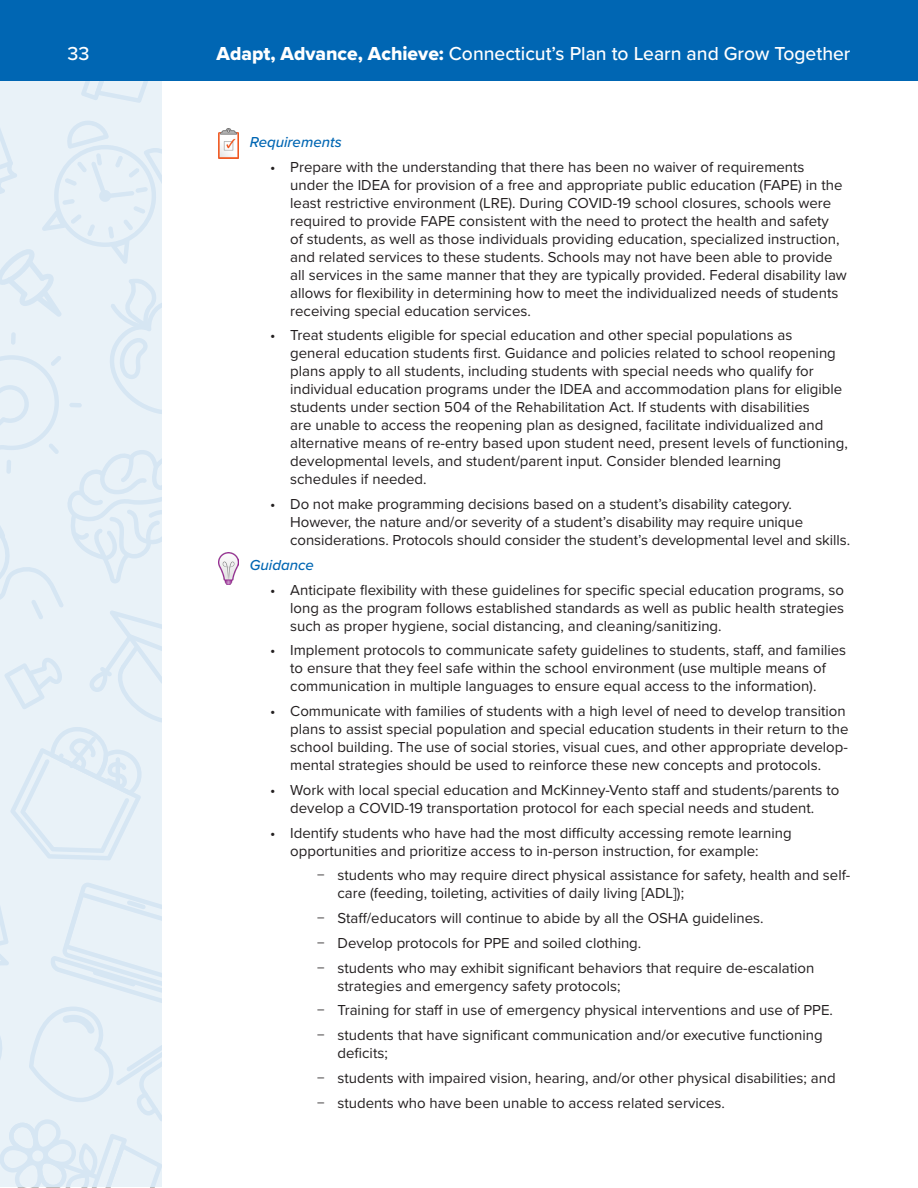
<style>
.page{position:relative;width:918px;height:1188px;background:#fff}
.page>*{position:absolute;margin:0;border:0;box-sizing:border-box;transform-origin:0 0}
.t1{font:500 19.5px "Proxima Nova";color:#fff}
.t2{font:15px/18px "Proxima Nova";color:#231f20}
.Requirements___Guida{font:italic 500 15px "Proxima Nova";color:#0066b3}
.s1{font-family:"Proxima Nova Extrabld";font-weight:400}
</style>
<div class="page">
<svg style="left:1px;top:81px;width:161px;height:1106px;background:#e6f0f7"></svg>
<div style="left:0;top:0;width:918px;height:81px;background:#0066b3"></div>
<img style="left:219px;top:128px;width:20px;height:31px">
<svg style="left:218px;top:552px;width:21px;height:15px"></svg>
<img style="left:219px;top:553px;width:19px;height:32px">
<h1 class="t1" style="left:68px;top:39px;width:24px">33</h1>
<h1 class="t1" style="left:217px;top:39px;width:635px"><span class="s1">Adapt, Advance, Achieve:</span> Connecticut’s Plan to Learn and Grow Together</h1>
<p class="Requirements___Guida" style="left:250px;top:131px;width:94px">Requirements</p>
<p class="t2" style="left:290px;top:157px;width:558px;text-indent:-20px">• Prepare with the understanding that there has been no waiver of requirements<br>under the IDEA for provision of a free and appropriate public education (FAPE) in the least restrictive environment (LRE). During COVID-19 school closures, schools were required to provide FAPE consistent with the need to protect the health and safety<br>of students, as well as those individuals providing education, specialized instruction, and related services to these students. Schools may not have been able to provide all services in the same manner that they are typically provided. Federal disability law allows for flexibility in determining how to meet the individualized needs of students receiving special education services.</p>
<p class="t2" style="left:290px;top:326px;width:559px;text-indent:-20px">• Treat students eligible for special education and other special populations as<br>general education students first. Guidance and policies related to school reopening plans apply to all students, including students with special needs who qualify for individual education programs under the IDEA and accommodation plans for eligible students under section 504 of the Rehabilitation Act. If students with disabilities<br>are unable to access the reopening plan as designed, facilitate individualized and alternative means of re-entry based upon student need, present levels of functioning, developmental levels, and student/parent input. Consider blended learning schedules if needed.</p>
<p class="t2" style="left:290px;top:494px;width:561px;text-indent:-20px">• Do not make programming decisions based on a student’s disability category.<br>However, the nature and/or severity of a student’s disability may require unique considerations. Protocols should consider the student’s developmental level and skills.</p>
<p class="Requirements___Guida" style="left:250px;top:554px;width:66px">Guidance</p>
<p class="t2" style="left:290px;top:580px;width:556px;text-align:justify;text-indent:-20px">• Anticipate flexibility with these guidelines for specific special education programs, so long as the program follows established standards as well as public health strategies such as proper hygiene, social distancing, and cleaning/sanitizing.</p>
<p class="t2" style="left:290px;top:641px;width:557px;text-indent:-20px">• Implement protocols to communicate safety guidelines to students, staff, and families to ensure that they feel safe within the school environment (use multiple means of communication in multiple languages to ensure equal access to the information).</p>
<p class="t2" style="left:290px;top:701px;width:560px;text-indent:-20px">• Communicate with families of students with a high level of need to develop transition plans to assist special population and special education students in their return to the school building. The use of social stories, visual cues, and other appropriate develop&shy;mental strategies should be used to reinforce these new concepts and protocols.</p>
<p class="t2" style="left:270px;top:780px;width:571px;text-align:center">• Work with local special education and McKinney-Vento staff and students/parents to develop a COVID-19 transportation protocol for each special needs and student.</p>
<p class="t2" style="left:290px;top:823px;width:503px;text-indent:-20px">• Identify students who have had the most difficulty accessing remote learning opportunities and prioritize access to in-person instruction, for example:</p>
<p class="t2" style="left:338px;top:866px;width:514px;text-indent:-20px">− students who may require direct physical assistance for safety, health and self&shy;care (feeding, toileting, activities of daily living [ADL]);</p>
<p class="t2" style="left:317px;top:908px;width:448px">− Staff/educators will continue to abide by all the OSHA guidelines.</p>
<p class="t2" style="left:317px;top:933px;width:326px">− Develop protocols for PPE and soiled clothing.</p>
<p class="t2" style="left:338px;top:958px;width:478px;text-indent:-20px">− students who may exhibit significant behaviors that require de-escalation strategies and emergency safety protocols;</p>
<p class="t2" style="left:317px;top:1001px;width:517px">− Training for staff in use of emergency physical interventions and use of PPE.</p>
<p class="t2" style="left:338px;top:1025px;width:487px;text-indent:-20px">− students that have significant communication and/or executive functioning deficits;</p>
<p class="t2" style="left:317px;top:1068px;width:520px">− students with impaired vision, hearing, and/or other physical disabilities; and</p>
<p class="t2" style="left:317px;top:1093px;width:409px">− students who have been unable to access related services.</p>
</div>
